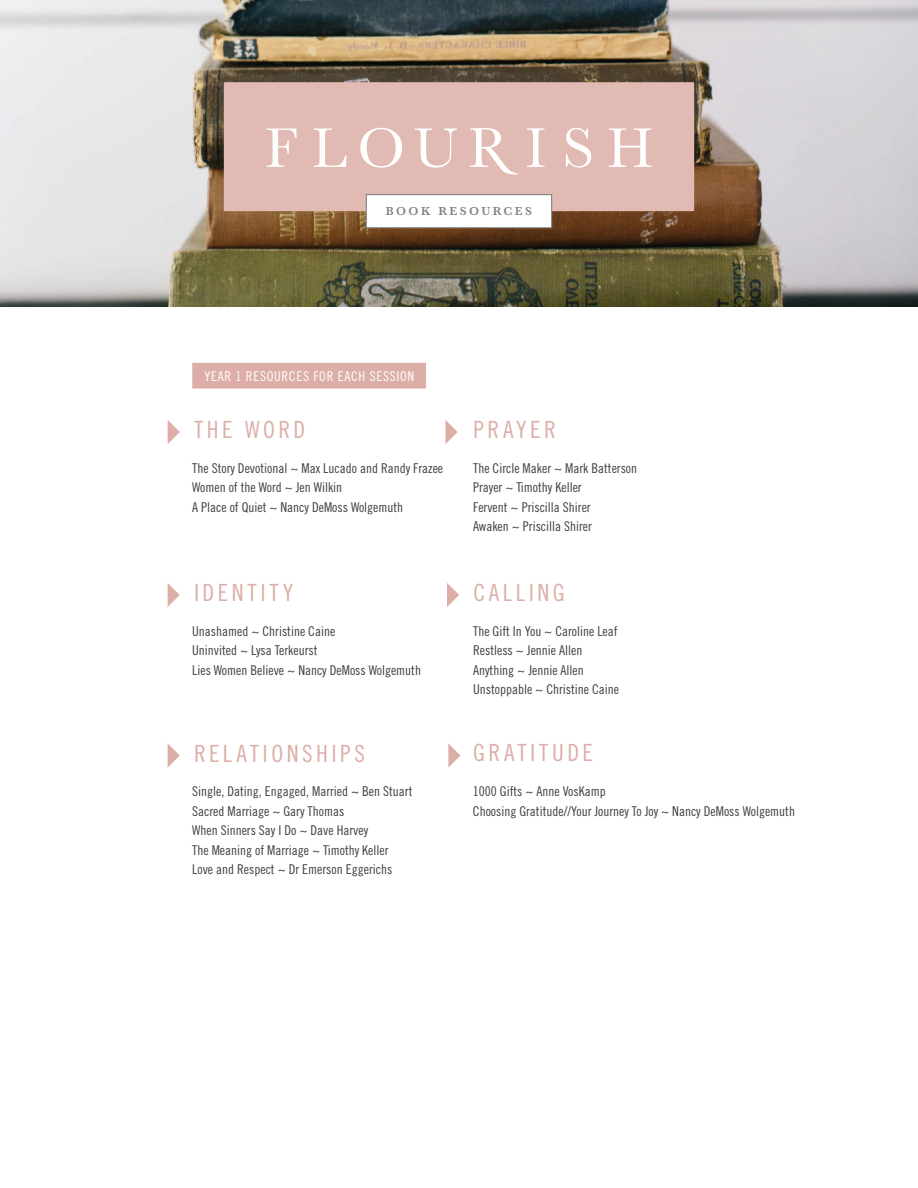
<style>
.page{position:relative;width:918px;height:1188px;background:#fff}
.page>*{position:absolute;margin:0;border:0;box-sizing:border-box;transform-origin:0 0}
.t1{font:23.7px "Trade Gothic Cond Eighteen";letter-spacing:.15em;color:#dcaea7}
.t2{font:13.5px/19.5px "Trade Gothic Cond Eighteen";color:#413f3f}
.t3{font:13.5px "Trade Gothic Cond Eighteen";letter-spacing:.05em;color:#fff}
.WEEK_TITLE{font:600 12px "Baskerville";letter-spacing:.2em;color:#808285}
</style>
<div class="page">
<img style="left:0;top:0;width:918px;height:307px">
<div style="left:192px;top:363px;width:234px;height:26px;background:#dcaea7;border:2px solid #dcaea7"></div>
<div style="left:224px;top:82px;width:470px;height:129px;background:#e1bab3;border:1px solid #e1bab3"></div>
<svg style="left:266px;top:129px;width:31px;height:38px"></svg>
<svg style="left:314px;top:129px;width:32px;height:38px"></svg>
<svg style="left:360px;top:128px;width:42px;height:40px"></svg>
<svg style="left:415px;top:129px;width:42px;height:39px"></svg>
<svg style="left:470px;top:128px;width:48px;height:47px"></svg>
<svg style="left:527px;top:128px;width:18px;height:39px"></svg>
<svg style="left:566px;top:128px;width:25px;height:40px"></svg>
<svg style="left:609px;top:129px;width:43px;height:38px"></svg>
<div style="left:366px;top:195px;width:186px;height:33px;background:#fff"></div>
<div style="left:366px;top:194px;width:186px;height:34px;border:1px solid #808285"></div>
<svg style="left:168px;top:420px;width:12px;height:24px"></svg>
<svg style="left:446px;top:420px;width:12px;height:24px"></svg>
<svg style="left:168px;top:583px;width:12px;height:24px"></svg>
<svg style="left:447px;top:583px;width:12px;height:24px"></svg>
<svg style="left:168px;top:744px;width:12px;height:23px"></svg>
<svg style="left:448px;top:743px;width:13px;height:25px"></svg>
<p class="WEEK_TITLE" style="left:386px;top:203px;width:148px">BOOK RESOURCES</p>
<p class="t3" style="left:204px;top:368px;width:211px">YEAR 1 RESOURCES FOR EACH SESSION</p>
<p class="t1" style="left:194px;top:416px;width:113px">THE WORD</p>
<p class="t1" style="left:473px;top:416px;width:84px">PRAYER</p>
<p class="t2" style="left:192px;top:458px;width:252px">The Story Devotional ~ Max Lucado and Randy Frazee<br>Women of the Word ~ Jen Wilkin<br>A Place of Quiet ~ Nancy DeMoss Wolgemuth</p>
<p class="t2" style="left:473px;top:458px;width:166px">The Circle Maker ~ Mark Batterson<br>Prayer ~ Timothy Keller<br>Fervent ~ Priscilla Shirer<br>Awaken ~ Priscilla Shirer</p>
<p class="t1" style="left:194px;top:579px;width:101px">IDENTITY</p>
<p class="t1" style="left:473px;top:579px;width:93px">CALLING</p>
<p class="t2" style="left:192px;top:621px;width:230px">Unashamed ~ Christine Caine<br>Uninvited ~ Lysa Terkeurst<br>Lies Women Believe ~ Nancy DeMoss Wolgemuth</p>
<p class="t2" style="left:473px;top:621px;width:148px">The Gift In You ~ Caroline Leaf<br>Restless ~ Jennie Allen<br>Anything ~ Jennie Allen<br>Unstoppable ~ Christine Caine</p>
<p class="t1" style="left:194px;top:739px;width:173px">RELATIONSHIPS</p>
<p class="t1" style="left:473px;top:738px;width:122px">GRATITUDE</p>
<p class="t2" style="left:192px;top:782px;width:222px">Single, Dating, Engaged, Married ~ Ben Stuart Sacred Marriage ~ Gary Thomas<br>When Sinners Say I Do ~ Dave Harvey<br>The Meaning of Marriage ~ Timothy Keller Love and Respect ~ Dr Emerson Eggerichs</p>
<p class="t2" style="left:473px;top:782px;width:324px">1000 Gifts ~ Anne VosKamp<br>Choosing Gratitude//Your Journey To Joy ~ Nancy DeMoss Wolgemuth</p>
</div>
